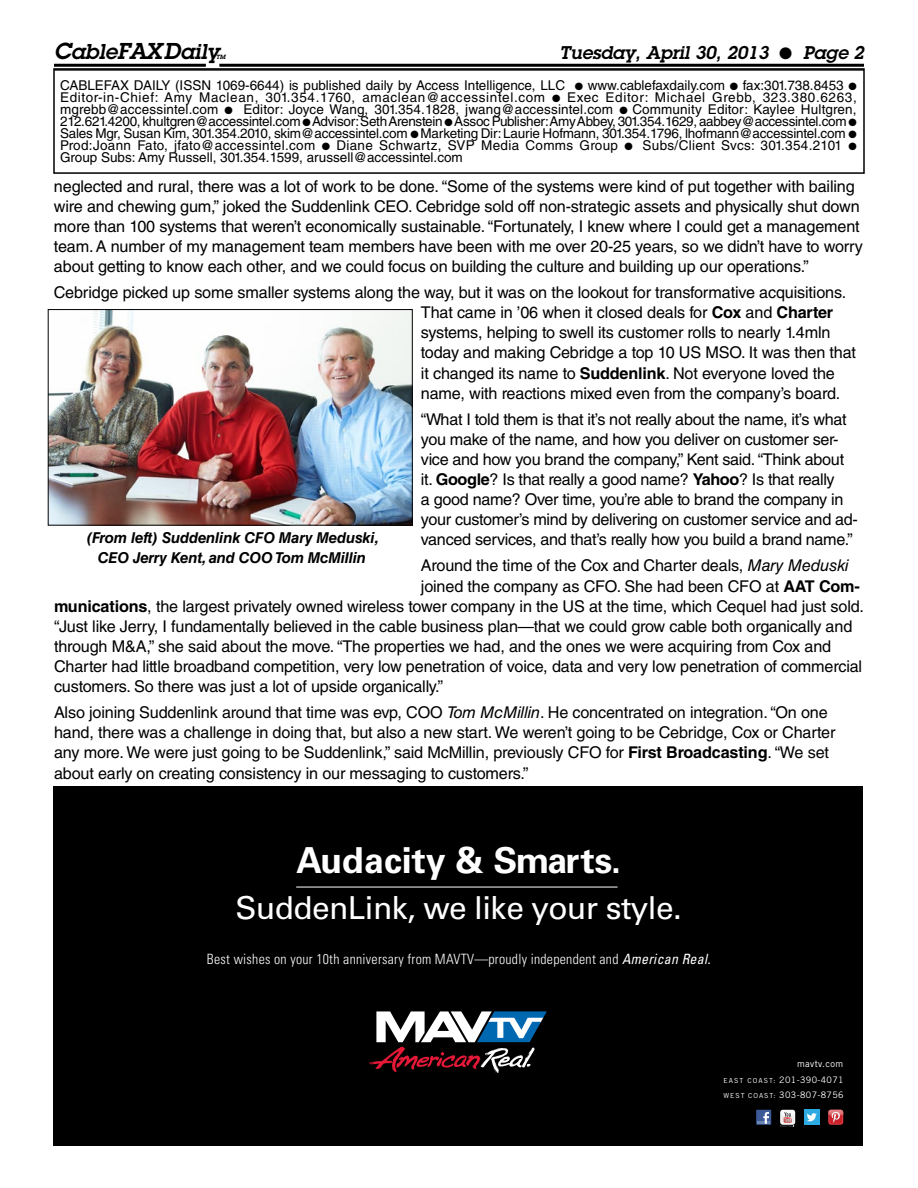
<style>
.page{position:relative;width:918px;height:1188px;background:#fff}
.page>*{position:absolute;margin:0;border:0;box-sizing:border-box;transform-origin:0 0}
.t1{font:700 35.85px "Univers";color:#fff}
.t2{font:31.65px "Univers";letter-spacing:-.02em;color:#fff}
.t3{font:italic 600 21px "Lubalin Graph Std";color:#000}
.t4{font:italic 600 18px "Lubalin Graph Std";color:#000}
.t5{font:16.2px/20.1px "Helvetica LT Std";letter-spacing:-.01em;color:#000}
.t6{font:italic 700 15px/20.1px "Helvetica LT Std";letter-spacing:-.01em;color:#000;text-align:center}
.t7{font:300 condensed 14.1px "Univers";letter-spacing:.02em;color:#fff}
.t8{font:13.5px/12px "Helvetica LT Std";color:#000}
.t9{font:13.5px "Helvetica LT Std";letter-spacing:.05em;color:#000}
.t10{font:13.5px "Helvetica LT Std";letter-spacing:.025em;color:#000}
.t11{font:9.3px "Trade Gothic";letter-spacing:.04em;color:#fff}
.t12{font:9px/14.7px "Trade Gothic";letter-spacing:.04em;color:#fff}
.t13{font:italic 600 6px "Lubalin Graph Std";color:#000}
.s1{font-size:22.5px}
.s2{font-weight:700}
.s3{font-style:italic}
.s4{font-weight:400;font-style:italic}
.s5{font-size:6.9px}
</style>
<div class="page">
<hr style="left:219px;top:64px;width:645px;height:3px;background:#000">
<hr style="left:54px;top:64px;width:152px;height:3px;background:#000">
<div style="left:53px;top:68px;width:812px;height:106px;border:2px solid #000"></div>
<div style="left:53px;top:786px;width:810px;height:359px;background:#000"></div>
<hr style="left:296px;top:887px;width:322px;height:1px;background:#fff">
<svg style="left:369px;top:1011px;width:178px;height:62px"></svg>
<div style="left:756px;top:1110px;width:15px;height:15px;background:#3c5a98"></div>
<svg style="left:757px;top:1112px;width:13px;height:12px"></svg>
<div style="left:804px;top:1110px;width:15px;height:15px;background:#2daae1"></div>
<svg style="left:807px;top:1113px;width:10px;height:8px"></svg>
<svg style="left:828px;top:1110px;width:15px;height:15px"></svg>
<svg style="left:828px;top:1110px;width:15px;height:14px"></svg>
<div style="left:780px;top:1110px;width:15px;height:15px;background:#ccc;border-radius:3px"></div>
<div style="left:781px;top:1110px;width:14px;height:14px;background:#f5f6f6;border-radius:2px"></div>
<svg style="left:780px;top:1111px;width:15px;height:16px"></svg>
<img style="left:50px;top:311px;width:360px;height:212px">
<div style="left:48px;top:309px;width:364px;height:216px;border:1px solid #000"></div>
<p class="t3" style="left:54px;top:38px;width:167px"><span class="s1">C</span>able<span class="s1">FAXD</span>aily</p>
<p class="t13" style="left:216px;top:53px;width:11px">TM</p>
<p class="t4" style="left:559px;top:41px;width:306px">Tuesday, April 30, 2013 ● Page 2</p>
<p class="t8" style="left:60px;top:79px;width:507px">CABLEFAX DAILY (ISSN 1069-6644) is published daily by Access Intelligence, LLC</p>
<p class="t8" style="left:588px;top:79px;width:139px">www.cablefaxdaily.com</p>
<p class="t8" style="left:743px;top:79px;width:102px">fax:301.738.8453</p>
<p class="t9" style="left:60px;top:89px;width:487px">Editor-in-Chief: Amy Maclean, 301.354.1760, amaclean@accessintel.com</p>
<p class="t9" style="left:567px;top:89px;width:291px">Exec Editor: Michael Grebb, 323.380.6263,</p>
<p class="t8" style="left:60px;top:103px;width:160px">mgrebb@accessintel.com</p>
<p class="t8" style="left:243px;top:103px;width:371px">Editor: Joyce Wang, 301.354.1828, jwang@accessintel.com</p>
<p class="t8" style="left:60px;top:103px;width:798px;text-indent:572px">Community Editor: Kaylee Hultgren, 212.621.4200, khultgren@accessintel.com Advisor: Seth Arenstein Assoc Publisher: Amy Abbey, 301.354.1629, aabbey@accessintel.com Sales Mgr, Susan Kim, 301.354.2010, skim@accessintel.com Marketing Dir: Laurie Hofmann, 301.354.1796, lhofmann@accessintel.com Prod:Joann Fato, jfato@accessintel.com</p>
<p class="t10" style="left:336px;top:137px;width:283px">Diane Schwartz, SVP Media Comms Group</p>
<p class="t10" style="left:642px;top:137px;width:201px">Subs/Client Svcs: 301.354.2101</p>
<p class="t8" style="left:60px;top:151px;width:404px">Group Subs: Amy Russell, 301.354.1599, arussell@accessintel.com</p>
<p class="t5" style="left:54px;top:176px;width:811px">neglected and rural, there was a lot of work to be done. “Some of the systems were kind of put together with bailing wire and chewing gum,” joked the Suddenlink CEO. Cebridge sold off non-strategic assets and physically shut down more than 100 systems that weren’t economically sustainable. “Fortunately, I knew where I could get a management team. A number of my management team members have been with me over 20-25 years, so we didn’t have to worry about getting to know each other, and we could focus on building the culture and building up our operations.”</p>
<p class="t5" style="left:421px;top:282px;width:437px;text-indent:-367px">Cebridge picked up some smaller systems along the way, but it was on the lookout for transformative acquisitions.<br>That came in ’06 when it closed deals for <span class="s2">Cox</span> and <span class="s2">Charter </span>systems, helping to swell its customer rolls to nearly 1.4mln today and making Cebridge a top 10 US MSO. It was then that it changed its name to <span class="s2">Suddenlink</span>. Not everyone loved the name, with reactions mixed even from the company’s board.</p>
<p class="t5" style="left:421px;top:409px;width:439px">“What I told them is that it’s not really about the name, it’s what you make of the name, and how you deliver on customer ser&shy;vice and how you brand the company,” Kent said. “Think about it. <span class="s2">Google</span>? Is that really a good name? <span class="s2">Yahoo</span>? Is that really<br>a good name? Over time, you’re able to brand the company in your customer’s mind by delivering on customer service and ad&shy;vanced services, and that’s really how you build a brand name.”</p>
<p class="t5" style="left:421px;top:556px;width:429px">Around the time of the Cox and Charter deals, <span class="s3">Mary Meduski</span></p>
<p class="t5" style="left:421px;top:576px;width:441px">joined the company as CFO. She had been CFO at <span class="s2">AAT Com-</span></p>
<p class="t5" style="left:54px;top:596px;width:812px"><span class="s2">munications</span>, the largest privately owned wireless tower company in the US at the time, which Cequel had just sold.</p>
<p class="t5" style="left:54px;top:616px;width:800px">“Just like Jerry, I fundamentally believed in the cable business plan—that we could grow cable both organically and</p>
<p class="t5" style="left:54px;top:636px;width:779px">through M&amp;A,” she said about the move. “The properties we had, and the ones we were acquiring from Cox and</p>
<p class="t5" style="left:54px;top:656px;width:810px">Charter had little broadband competition, very low penetration of voice, data and very low penetration of commercial</p>
<p class="t5" style="left:54px;top:676px;width:391px">customers. So there was just a lot of upside organically.”</p>
<p class="t5" style="left:54px;top:702px;width:783px">Also joining Suddenlink around that time was evp, COO <span class="s3">Tom McMillin</span>. He concentrated on integration. “On one hand, there was a challenge in doing that, but also a new start. We weren’t going to be Cebridge, Cox or Charter any more. We were just going to be Suddenlink,” said McMillin, previously CFO for <span class="s2">First Broadcasting</span>. “We set about early on creating consistency in our messaging to customers.”</p>
<p class="t6" style="left:87px;top:527px;width:294px">(From left) Suddenlink CFO Mary Meduski,<br>CEO Jerry Kent, and COO Tom McMillin</p>
<h1 class="t1" style="left:296px;top:840px;width:326px">Audacity &amp; Smarts.</h1>
<h2 class="t2" style="left:236px;top:889px;width:448px">SuddenLink, we like your style.</h2>
<p class="t7" style="left:207px;top:951px;width:505px">Best wishes on your 10th anniversary from MAVTV—proudly independent and <span class="s4">American Real.</span></p>
<p class="t11" style="left:797px;top:1058px;width:48px">mavtv.com</p>
<p class="t12" style="left:724px;top:1072px;width:122px"><span class="s5">EAST COAST:</span> 201-390-4071<br><span class="s5">WEST COAST:</span> 303-807-8756</p>
</div>
